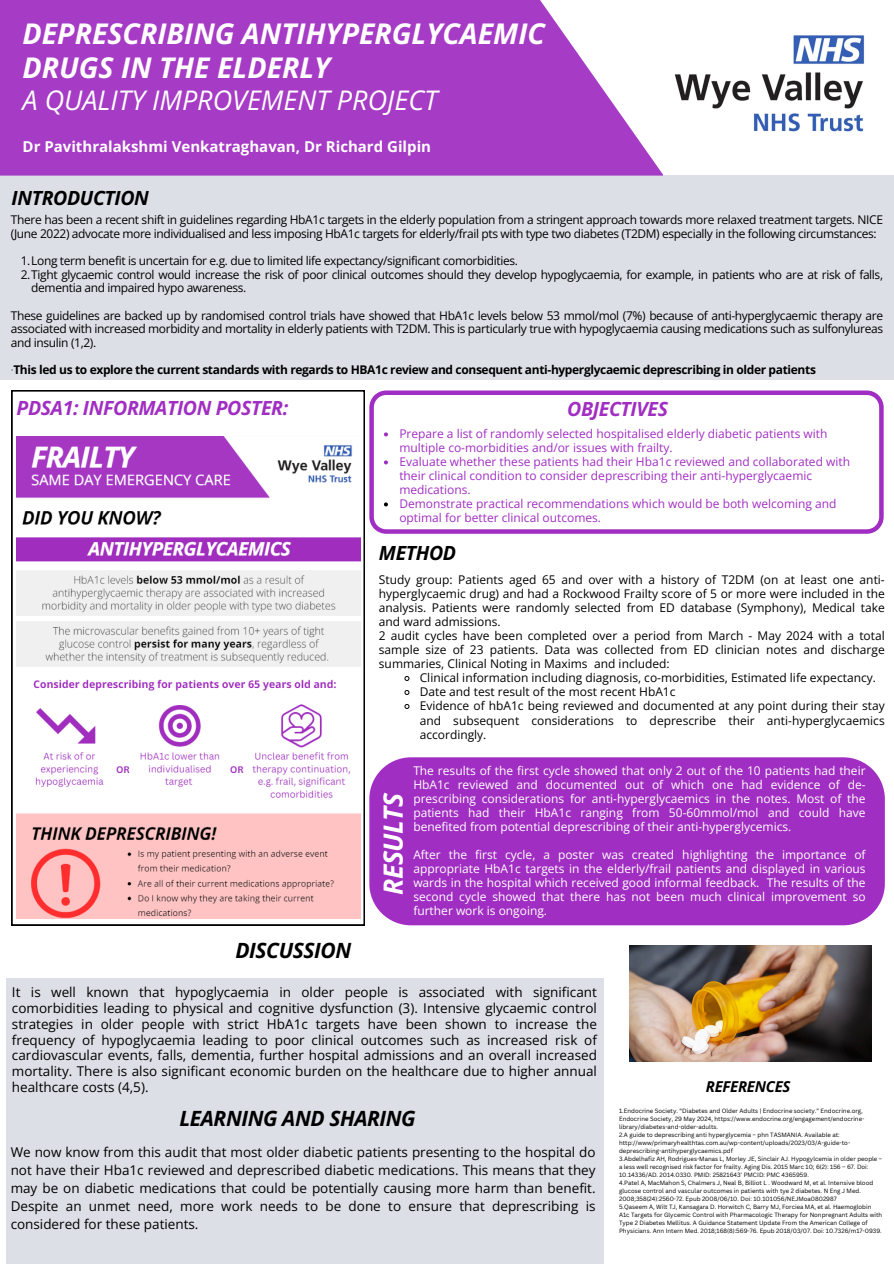
<style>
.page{position:relative;width:894px;height:1264px;background:#fff}
.page>*{position:absolute;margin:0;border:0;box-sizing:border-box;transform-origin:0 0}
.t1{font:italic 700 28.5px/33.8px "Open Sans";color:#fff}
.t2{font:italic 27px "Open Sans";color:#fff}
.t3{font:italic 700 26.55px "Open Sans";color:#fff}
.t4{font:italic 700 21px "Open Sans";letter-spacing:-.02em;color:#000}
.t5{font:italic 700 19.5px "Open Sans";letter-spacing:-.02em;color:#a12ec2}
.t6{font:italic 700 19.5px "Open Sans";letter-spacing:-.02em;color:#000}
.t7{font:700 15px "Open Sans";color:#fff}
.t8{font:italic 700 15px "Open Sans";letter-spacing:-.02em;color:#000}
.t9{font:13.5px/15.8px "Open Sans";color:#000;text-align:justify}
.t10{font:12px/14px "Open Sans";letter-spacing:-.03em;color:#000;text-align:justify}
.t11{font:12px/14px "Open Sans";color:#fff;text-align:justify}
.t12{font:12px/14px "Open Sans";color:#a12ec2}
.t13{font:700 12px "Open Sans";letter-spacing:-.03em;color:#000}
.t14{font:12px "Open Sans";color:#000}
.t15{font:6px/7.9px "Canva Sans";color:#000}
.s1{font-weight:300}
</style>
<div class="page">
<div style="left:0;top:176px;width:893px;height:204px;background:#dcdfe6"></div>
<svg style="left:0;top:0;width:663px;height:176px;background:#ae4dca"></svg>
<img style="left:674px;top:35px;width:190px;height:97px">
<svg style="left:369px;top:390px;width:514px;height:143px"></svg>
<svg style="left:12px;top:390px;width:352px;height:535px"></svg>
<img style="left:17px;top:437px;width:343px;height:481px">
<img style="left:629px;top:945px;width:242px;height:116px">
<div style="left:6px;top:977px;width:597px;height:286px;background:#dcdfe6"></div>
<div style="left:369px;top:757px;width:515px;height:168px;background:#a12ec2"></div>
<svg style="left:384px;top:432px;width:4px;height:4px"></svg>
<svg style="left:384px;top:460px;width:4px;height:4px"></svg>
<svg style="left:384px;top:502px;width:4px;height:4px"></svg>
<svg style="left:404px;top:676px;width:6px;height:5px"></svg>
<svg style="left:404px;top:690px;width:6px;height:5px"></svg>
<svg style="left:404px;top:704px;width:6px;height:5px"></svg>
<h3 class="t1" style="left:23px;top:16px;width:523px">DEPRESCRIBING ANTIHYPERGLYCAEMIC<br>DRUGS IN THE ELDERLY</h3>
<h3 class="t2" style="left:23px;top:81px;width:416px">A QUALITY IMPROVEMENT PROJECT</h3>
<p class="t7" style="left:23px;top:136px;width:410px">Dr Pavithralakshmi Venkatraghavan, Dr Richard Gilpin</p>
<h3 class="t6" style="left:12px;top:184px;width:139px">INTRODUCTION</h3>
<p class="t10" style="left:11px;top:212px;width:873px">There has been a recent shift in guidelines regarding HbA1c targets in the elderly population from a stringent approach towards more relaxed treatment targets. NICE (June 2022) advocate more individualised and less imposing HbA1c targets for elderly/frail pts with type two diabetes (T2DM) especially in the following circumstances:</p>
<p class="t10" style="left:21px;top:253px;width:498px">1.Long term benefit is uncertain for e.g. due to limited life expectancy/significant comorbidities.</p>
<p class="t10" style="left:31px;top:267px;width:853px;text-indent:-10px">2.Tight glycaemic control would increase the risk of poor clinical outcomes should they develop hypoglycaemia, for example, in patients who are at risk of falls, dementia and impaired hypo awareness.</p>
<p class="t10" style="left:11px;top:308px;width:873px">These guidelines are backed up by randomised control trials have showed that HbA1c levels below 53 mmol/mol (7%) because of anti-hyperglycaemic therapy are associated with increased morbidity and mortality in elderly patients with T2DM. This is particularly true with hypoglycaemia causing medications such as sulfonylureas and insulin (1,2).</p>
<p class="t13" style="left:11px;top:361px;width:806px"><span class="s1">·</span>This led us to explore the current standards with regards to HBA1c review and consequent anti-hyperglycaemic deprescribing in older patients</p>
<p class="t5" style="left:17px;top:394px;width:273px">PDSA1: INFORMATION POSTER:</p>
<p class="t5" style="left:567px;top:395px;width:102px">OBJECTIVES</p>
<p class="t12" style="left:399px;top:427px;width:429px">Prepare a list of randomly selected hospitalised elderly diabetic patients with multiple co-morbidities and/or issues with frailty.</p>
<h3 class="t12" style="left:399px;top:455px;width:452px">Evaluate whether these patients had their Hba1c reviewed and collaborated with their clinical condition to consider deprescribing their anti-hyperglycaemic medications.</h3>
<p class="t12" style="left:399px;top:497px;width:438px">Demonstrate practical recommendations which would be both welcoming and optimal for better clinical outcomes.</p>
<p class="t6" style="left:379px;top:539px;width:79px">METHOD</p>
<p class="t10" style="left:379px;top:573px;width:507px">Study group: Patients aged 65 and over with a history of T2DM (on at least one anti&shy;hyperglycaemic drug) and had a Rockwood Frailty score of 5 or more were included in the analysis. Patients were randomly selected from ED database (Symphony), Medical take and ward admissions.</p>
<p class="t10" style="left:379px;top:629px;width:507px">2 audit cycles have been completed over a period from March - May 2024 with a total sample size of 23 patients. Data was collected from ED clinician notes and discharge summaries, Clinical Noting in Maxims and included:</p>
<p class="t14" style="left:419px;top:669px;width:457px">Clinical information including diagnosis, co-morbidities, Estimated life expectancy.</p>
<p class="t14" style="left:419px;top:683px;width:257px">Date and test result of the most recent HbA1c</p>
<p class="t10" style="left:419px;top:699px;width:466px">Evidence of hbA1c being reviewed and documented at any point during their stay and subsequent considerations to deprescribe their anti-hyperglycaemics accordingly.</p>
<p class="t3" style="left:374px;top:894px;width:103px;rotate:-90deg">RESULTS</p>
<p class="t11" style="left:413px;top:763px;width:453px">The results of the first cycle showed that only 2 out of the 10 patients had their HbA1c reviewed and documented out of which one had evidence of de&shy;prescribing considerations for anti-hyperglycaemics in the notes. Most of the patients had their HbA1c ranging from 50-60mmol/mol and could have benefited from potential deprescribing of their anti-hyperglycemics.</p>
<h3 class="t11" style="left:413px;top:847px;width:453px">After the first cycle, a poster was created highlighting the importance of appropriate HbA1c targets in the elderly/frail patients and displayed in various wards in the hospital which received good informal feedback. The results of the second cycle showed that there has not been much clinical improvement so further work is ongoing.</h3>
<h3 class="t4" style="left:235px;top:935px;width:117px">DISCUSSION</h3>
<p class="t9" style="left:12px;top:984px;width:586px">It is well known that hypoglycaemia in older people is associated with significant comorbidities leading to physical and cognitive dysfunction (3). Intensive glycaemic control strategies in older people with strict HbA1c targets have been shown to increase the frequency of hypoglycaemia leading to poor clinical outcomes such as increased risk of cardiovascular events, falls, dementia, further hospital admissions and an overall increased mortality. There is also significant economic burden on the healthcare due to higher annual healthcare costs (4,5).</p>
<p class="t4" style="left:179px;top:1103px;width:238px">LEARNING AND SHARING</p>
<p class="t9" style="left:11px;top:1142px;width:586px;line-height:18px">We now know from this audit that most older diabetic patients presenting to the hospital do not have their Hba1c reviewed and deprescribed diabetic medications. This means that they may be on diabetic medications that could be potentially causing more harm than benefit.<br>Despite an unmet need, more work needs to be done to ensure that deprescribing is considered for these patients.</p>
<p class="t8" style="left:705px;top:1076px;width:86px">REFERENCES</p>
<h3 class="t15" style="left:619px;top:1106px;width:247px">1.Endocrine Society. “Diabetes and Older Adults | Endocrine society.” Endocrine.org,<br>Endocrine Society, 29 May 2024, https://www.endocrine.org/engagement/endocrine&shy;library/diabetes-and-older-adults.</h3>
<h6 class="t15" style="left:619px;top:1130px;width:233px">2.A guide to deprescribing anti hyperglycemia – phn TASMANIA. Available at: http://www/primaryhealthtas.com.au/wp-content/uploads/2023/03/A-guide-to&shy;deprescribing-antihyperglycaemics.pdf</h6>
<p class="t15" style="left:619px;top:1154px;width:265px">3.Abdelhafiz AH, Rodrigues-Manas L, Morley JE, Sinclair AJ. Hypogylcemia in older people – a less well recognised risk factor for frailty. Aging Dis. 2015 Marc 10; 6(2): 156 – 67. Doi:<br>10.14336/AD. 2014.0330. PMID: 25821643’ PMCID: PMC 4365959.</p>
<h4 class="t15" style="left:619px;top:1178px;width:255px">4.Patel A, MacMahon S, Chalmers J, Neal B, Billiot L . Woodward M, et al. Intensive blood glucose control and vascular outcomes in patients with tye 2 diabetes. N Eng J Med.<br>2008;358(24):2560-72. Epub 2008/06/10. Doi: 10.101056/NEJMoa0802987</h4>
<p class="t15" style="left:619px;top:1202px;width:264px">5.Qaseem A, Wilt TJ, Kansagara D. Horwitch C, Barry MJ, Forciea MA, et al. Haemoglobin A1c Targets for Glycemic Control with Pharmacologic Therapy for Nonpregnant Adults with Type 2 Diabetes Mellitus. A Guidance Statement Update From the American College of Physicians. Ann Intern Med. 2018;168(8):569-76. Epub 2018/03/07. Doi: 10.7326/m17-0939.</p>
</div>
